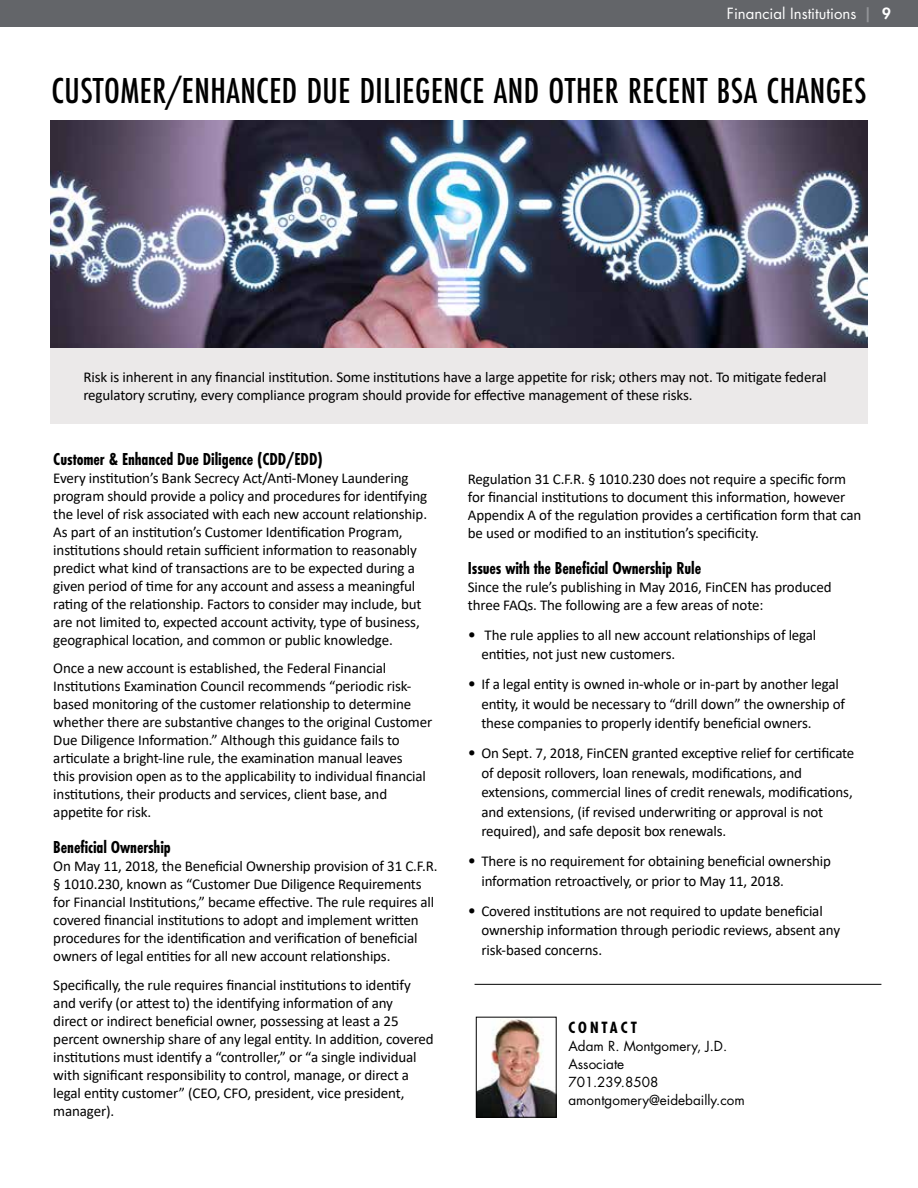
<style>
.page{position:relative;width:918px;height:1188px;background:#fff}
.page>*{position:absolute;margin:0;border:0;box-sizing:border-box;transform-origin:0 0}
.t1{font:500 37.5px "Futura PT Cond";letter-spacing:.015em;color:#000}
.t2{font:700 18px "Futura PT Cond";letter-spacing:-.005em;color:#000}
.t3{font:15px/18px "Calibri";letter-spacing:-.01em;color:#000}
.t4{font:15px "Futura";color:#fff}
.t5{font:700 condensed 15px "Futura";letter-spacing:.2em;color:#000}
.t6{font:13.5px/18px "Futura";color:#000}
.s1{font-weight:800;color:#939598}
.s2{font-weight:800}
.s3{font-size:16.5px}
</style>
<div class="page">
<div style="left:0;top:0;width:918px;height:27px;background:#636569"></div>
<div style="left:50px;top:348px;width:818px;height:75px;background:#ebe9e9"></div>
<img style="left:50px;top:121px;width:818px;height:227px">
<hr style="left:475px;top:984px;width:406px;height:1px;background:#000">
<img style="left:478px;top:1019px;width:77px;height:97px">
<div style="left:476px;top:1017px;width:81px;height:101px;border:1px solid #000"></div>
<p class="t4" style="left:727px;top:4px;width:165px">Financial Institutions <span class="s1">|</span> <span class="s2">9</span></p>
<h1 class="t1" style="left:51px;top:69px;width:817px">CUSTOMER/ENHANCED DUE DILIEGENCE AND OTHER RECENT BSA CHANGES</h1>
<p class="t3" style="left:83px;top:368px;width:745px">Risk is inherent in any financial institution. Some institutions have a large appetite for risk; others may not. To mitigate federal regulatory scrutiny, every compliance program should provide for effective management of these risks.</p>
<p class="t2" style="left:53px;top:449px;width:271px">Customer &amp; Enhanced Due Diligence (CDD/EDD)</p>
<p class="t3" style="left:53px;top:469px;width:375px">Every institution’s Bank Secrecy Act/Anti-Money Laundering program should provide a policy and procedures for identifying the level of risk associated with each new account relationship.<br>As part of an institution’s Customer Identification Program, institutions should retain sufficient information to reasonably predict what kind of transactions are to be expected during a given period of time for any account and assess a meaningful rating of the relationship. Factors to consider may include, but are not limited to, expected account activity, type of business, geographical location, and common or public knowledge.</p>
<p class="t3" style="left:53px;top:659px;width:381px">Once a new account is established, the Federal Financial Institutions Examination Council recommends “periodic risk&shy;based monitoring of the customer relationship to determine whether there are substantive changes to the original Customer Due Diligence Information.” Although this guidance fails to articulate a bright-line rule, the examination manual leaves<br>this provision open as to the applicability to individual financial institutions, their products and services, client base, and appetite for risk.</p>
<p class="t2" style="left:53px;top:837px;width:119px">Beneficial Ownership</p>
<p class="t3" style="left:53px;top:857px;width:386px">On May 11, 2018, the Beneficial Ownership provision of 31 C.F.R. § 1010.230, known as “Customer Due Diligence Requirements for Financial Institutions,” became effective. The rule requires all covered financial institutions to adopt and implement written procedures for the identification and verification of beneficial owners of legal entities for all new account relationships.</p>
<p class="t3" style="left:53px;top:976px;width:382px">Specifically, the rule requires financial institutions to identify and verify (or attest to) the identifying information of any<br>direct or indirect beneficial owner, possessing at least a 25 percent ownership share of any legal entity. In addition, covered institutions must identify a “controller,” or “a single individual with significant responsibility to control, manage, or direct a legal entity customer” (CEO, CFO, president, vice president, manager).</p>
<p class="t3" style="left:468px;top:469px;width:395px">Regulation 31 C.F.R. § 1010.230 does not require a specific form for financial institutions to document this information, however Appendix A of the regulation provides a certification form that can be used or modified to an institution’s specificity.</p>
<p class="t2" style="left:468px;top:557px;width:235px">Issues with the Beneficial Ownership Rule</p>
<p class="t3" style="left:468px;top:577px;width:365px">Since the rule’s publishing in May 2016, FinCEN has produced three FAQs. The following are a few areas of note:</p>
<p class="t3" style="left:481px;top:625px;width:337px;line-height:19.5px;text-indent:-14px"><span class="s3">•</span> The rule applies to all new account relationships of legal entities, not just new customers.</p>
<p class="t3" style="left:481px;top:674px;width:365px;line-height:19.5px;text-indent:-14px"><span class="s3">•</span> If a legal entity is owned in-whole or in-part by another legal entity, it would be necessary to “drill down” the ownership of these companies to properly identify beneficial owners.</p>
<p class="t3" style="left:481px;top:743px;width:375px;line-height:19.5px;text-indent:-14px"><span class="s3">•</span> On Sept. 7, 2018, FinCEN granted exceptive relief for certificate of deposit rollovers, loan renewals, modifications, and extensions, commercial lines of credit renewals, modifications, and extensions, (if revised underwriting or approval is not required), and safe deposit box renewals.</p>
<p class="t3" style="left:481px;top:851px;width:351px;line-height:19.5px;text-indent:-14px"><span class="s3">•</span> There is no requirement for obtaining beneficial ownership information retroactively, or prior to May 11, 2018.</p>
<p class="t3" style="left:481px;top:901px;width:360px;line-height:19.5px;text-indent:-14px"><span class="s3">•</span> Covered institutions are not required to update beneficial ownership information through periodic reviews, absent any risk-based concerns.</p>
<p class="t5" style="left:568px;top:1018px;width:70px">CONTACT</p>
<p class="t6" style="left:568px;top:1037px;width:178px">Adam R. Montgomery, J.D.<br>Associate<br>701.239.8508 amontgomery@eidebailly.com</p>
</div>
